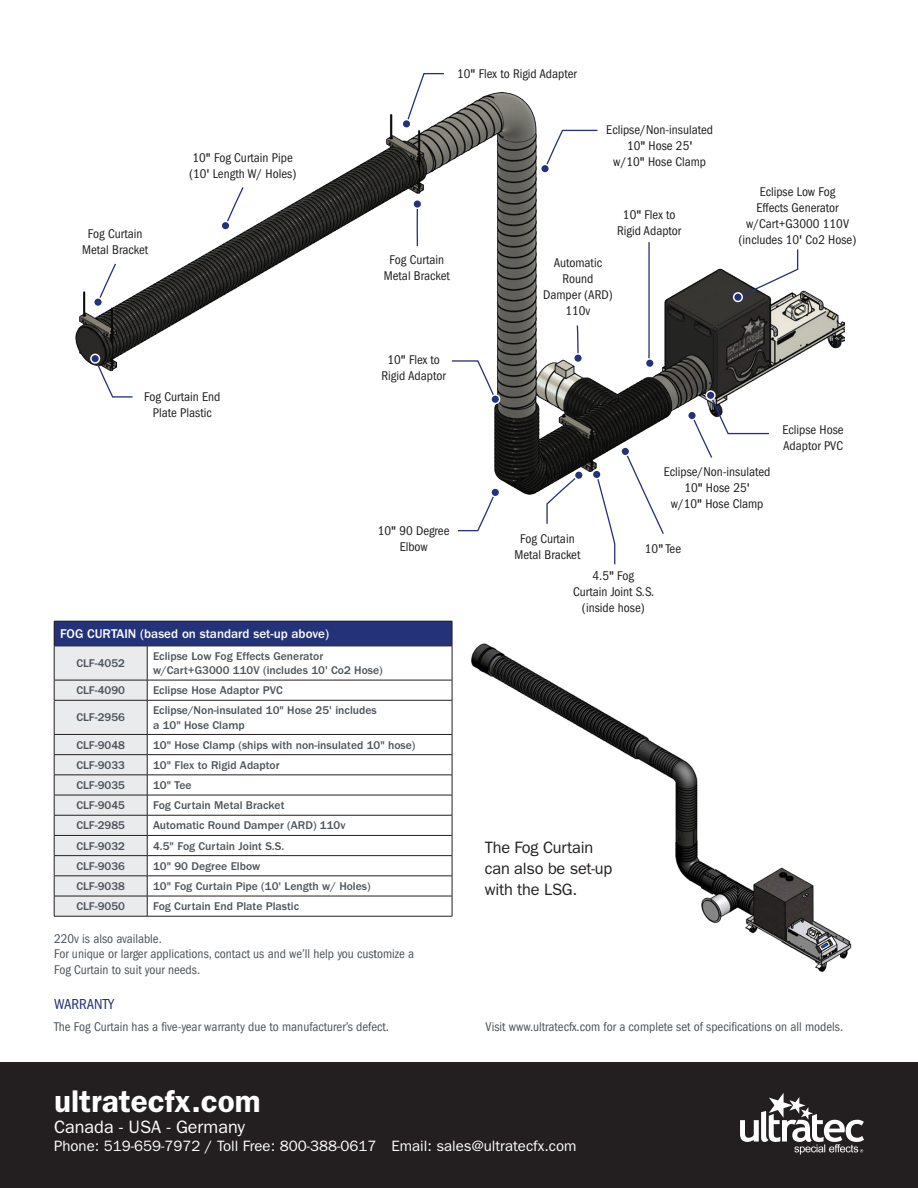
<style>
.page{position:relative;width:918px;height:1188px;background:#fff}
.page>*{position:absolute;margin:0;border:0;box-sizing:border-box;transform-origin:0 0}
.t1{font:600 31.5px "ITC Franklin Gothic Std";color:#fff}
.t2{font:18px "ITC Franklin Gothic Std";color:#fff}
.t3{font:16.5px/21px "ITC Franklin Gothic Std";letter-spacing:-.015em;color:#231f20}
.t4{font:15px "ITC Franklin Gothic Std";color:#fff}
.t5{font:condensed 15px "ITC Franklin Gothic Std";color:#243279}
.t6{font:condensed 13.05px/16px "ITC Franklin Gothic Std";color:#231f20;text-align:center}
.t7{font:condensed 13.05px/15.8px "ITC Franklin Gothic Std";color:#4c5359}
.t8{font:500 13.05px "ITC Franklin Gothic Std";color:#fff}
.t9{font:500 11.7px/14.5px "ITC Franklin Gothic Std";color:#4c5359}
.s1{font-weight:500;font-stretch:normal}
</style>
<div class="page">
<img style="left:75px;top:92px;width:769px;height:403px">
<div style="left:0;top:1062px;width:918px;height:126px;background:#231f20"></div>
<svg style="left:740px;top:1093px;width:124px;height:62px"></svg>
<svg style="left:94px;top:357px;width:40px;height:41px"></svg>
<svg style="left:91px;top:354px;width:8px;height:9px"></svg>
<div style="left:90px;top:354px;width:10px;height:10px;border:1px solid #fff;border-radius:50%"></div>
<svg style="left:544px;top:129px;width:55px;height:41px"></svg>
<svg style="left:541px;top:164px;width:8px;height:9px"></svg>
<div style="left:540px;top:164px;width:10px;height:10px;border:1px solid #fff;border-radius:50%"></div>
<svg style="left:405px;top:73px;width:40px;height:52px"></svg>
<svg style="left:402px;top:120px;width:9px;height:8px"></svg>
<div style="left:401px;top:119px;width:11px;height:10px;border:1px solid #fff;border-radius:50%"></div>
<svg style="left:457px;top:491px;width:37px;height:41px"></svg>
<svg style="left:491px;top:488px;width:9px;height:9px"></svg>
<div style="left:490px;top:487px;width:10px;height:10px;border:1px solid #fff;border-radius:50%"></div>
<svg style="left:546px;top:474px;width:34px;height:50px"></svg>
<svg style="left:575px;top:471px;width:8px;height:8px"></svg>
<div style="left:574px;top:470px;width:10px;height:10px;border:1px solid #fff;border-radius:50%"></div>
<svg style="left:595px;top:473px;width:21px;height:92px"></svg>
<svg style="left:592px;top:470px;width:9px;height:9px"></svg>
<div style="left:592px;top:469px;width:10px;height:10px;border:1px solid #fff;border-radius:50%"></div>
<svg style="left:451px;top:360px;width:46px;height:41px"></svg>
<svg style="left:491px;top:395px;width:9px;height:9px"></svg>
<div style="left:490px;top:394px;width:10px;height:10px;border:1px solid #fff;border-radius:50%"></div>
<svg style="left:648px;top:241px;width:3px;height:117px"></svg>
<svg style="left:646px;top:359px;width:8px;height:8px"></svg>
<div style="left:645px;top:358px;width:10px;height:10px;border:1px solid #fff;border-radius:50%"></div>
<svg style="left:706px;top:391px;width:9px;height:9px"></svg>
<div style="left:706px;top:390px;width:10px;height:10px;border:1px solid #fff;border-radius:50%"></div>
<svg style="left:576px;top:324px;width:3px;height:29px"></svg>
<div style="left:574px;top:354px;width:8px;height:8px;background:#243279;border-radius:50%"></div>
<div style="left:573px;top:353px;width:10px;height:10px;border:1px solid #fff;border-radius:50%"></div>
<svg style="left:624px;top:450px;width:41px;height:84px"></svg>
<svg style="left:621px;top:447px;width:9px;height:9px"></svg>
<div style="left:620px;top:446px;width:10px;height:10px;border:1px solid #fff;border-radius:50%"></div>
<svg style="left:691px;top:394px;width:79px;height:64px"></svg>
<svg style="left:688px;top:411px;width:8px;height:9px"></svg>
<div style="left:687px;top:411px;width:10px;height:10px;border:1px solid #fff;border-radius:50%"></div>
<svg style="left:737px;top:248px;width:62px;height:50px"></svg>
<div style="left:734px;top:293px;width:8px;height:8px;background:#243279;border-radius:50%"></div>
<div style="left:733px;top:292px;width:10px;height:10px;border:1px solid #fff;border-radius:50%"></div>
<svg style="left:224px;top:187px;width:20px;height:40px"></svg>
<svg style="left:221px;top:221px;width:9px;height:9px"></svg>
<div style="left:220px;top:221px;width:11px;height:10px;border:1px solid #fff;border-radius:50%"></div>
<svg style="left:97px;top:263px;width:20px;height:40px"></svg>
<div style="left:94px;top:298px;width:8px;height:8px;background:#243279;border-radius:50%"></div>
<div style="left:93px;top:297px;width:10px;height:10px;border:1px solid #fff;border-radius:50%"></div>
<svg style="left:411px;top:197px;width:12px;height:50px"></svg>
<img style="left:375px;top:620px;width:477px;height:352px">
<div style="left:437px;top:896px;width:193px;height:84px;background:#fff"></div>
<div style="left:54px;top:621px;width:398px;height:25px;background:#243279"></div>
<svg style="left:148px;top:647px;width:304px;height:269px"></svg>
<hr style="left:147px;top:621px;width:305px;height:1px;background:#231f20">
<svg style="left:452px;top:621px;width:1px;height:25px"></svg>
<hr style="left:147px;top:646px;width:305px;height:1px;background:#231f20">
<hr style="left:452px;top:646px;width:1px;height:34px;background:#231f20">
<hr style="left:147px;top:680px;width:305px;height:1px;background:#231f20">
<svg style="left:452px;top:680px;width:1px;height:20px"></svg>
<hr style="left:147px;top:700px;width:305px;height:1px;background:#231f20">
<hr style="left:452px;top:700px;width:1px;height:34px;background:#231f20">
<hr style="left:147px;top:734px;width:305px;height:1px;background:#231f20">
<hr style="left:147px;top:754px;width:305px;height:1px;background:#231f20">
<hr style="left:147px;top:775px;width:305px;height:1px;background:#231f20">
<hr style="left:147px;top:795px;width:305px;height:1px;background:#231f20">
<hr style="left:147px;top:815px;width:305px;height:1px;background:#231f20">
<hr style="left:147px;top:835px;width:305px;height:1px;background:#231f20">
<hr style="left:147px;top:855px;width:305px;height:1px;background:#231f20">
<hr style="left:147px;top:876px;width:305px;height:1px;background:#231f20">
<hr style="left:147px;top:896px;width:305px;height:1px;background:#231f20">
<svg style="left:54px;top:621px;width:94px;height:295px;background:#cccfd6"></svg>
<svg style="left:452px;top:735px;width:1px;height:181px"></svg>
<hr style="left:54px;top:916px;width:93px;height:1px;background:#231f20">
<hr style="left:147px;top:916px;width:305px;height:1px;background:#231f20">
<p class="t6" style="left:82px;top:226px;width:67px">Fog Curtain<br>Metal Bracket</p>
<p class="t6" style="left:189px;top:150px;width:109px;text-align:left">10<span class="s1">"</span> Fog Curtain Pipe (10<span class="s1">'</span> Length W/ Holes)</p>
<p class="t6" style="left:144px;top:389px;width:78px">Fog Curtain End<br>Plate Plastic</p>
<p class="t6" style="left:457px;top:65px;width:121px">10<span class="s1">"</span> Flex to Rigid Adapter</p>
<p class="t6" style="left:606px;top:121px;width:108px">Eclipse/Non-insulated<br>10<span class="s1">"</span> Hose 25<span class="s1">'<br></span>w/10<span class="s1">"</span> Hose Clamp</p>
<p class="t6" style="left:617px;top:207px;width:66px">10<span class="s1">"</span> Flex to<br>Rigid Adaptor</p>
<p class="t6" style="left:384px;top:252px;width:67px">Fog Curtain<br>Metal Bracket</p>
<p class="t6" style="left:543px;top:255px;width:71px">Automatic<br>Round<br>Damper (ARD)<br>110v</p>
<p class="t6" style="left:382px;top:352px;width:66px">10<span class="s1">"</span> Flex to<br>Rigid Adaptor</p>
<p class="t6" style="left:739px;top:184px;width:119px">Eclipse Low Fog<br>Effects Generator w/Cart+G3000 110V (includes 10<span class="s1">'</span> Co2 Hose)</p>
<p class="t6" style="left:782px;top:421px;width:63px;text-align:left">Eclipse Hose<br>Adaptor PVC</p>
<p class="t6" style="left:378px;top:523px;width:73px">10<span class="s1">"</span> 90 Degree<br>Elbow</p>
<p class="t6" style="left:664px;top:464px;width:108px">Eclipse/Non-insulated<br>10<span class="s1">"</span> Hose 25<span class="s1">'<br></span>w/10<span class="s1">"</span> Hose Clamp</p>
<p class="t6" style="left:514px;top:531px;width:67px">Fog Curtain<br>Metal Bracket</p>
<p class="t6" style="left:573px;top:568px;width:83px">4.5<span class="s1">"</span> Fog<br>Curtain Joint S.S. (inside hose)</p>
<p class="t6" style="left:645px;top:541px;width:38px">10<span class="s1">"</span> Tee</p>
<p class="t8" style="left:60px;top:626px;width:271px">FOG CURTAIN (based on standard set-up above)</p>
<p class="t9" style="left:76px;top:656px;width:50px">CLF-4052</p>
<p class="t9" style="left:153px;top:649px;width:231px">Eclipse Low Fog Effects Generator w/Cart+G3000 110V (includes 10' Co2 Hose)</p>
<p class="t9" style="left:76px;top:683px;width:50px">CLF-4090</p>
<p class="t9" style="left:153px;top:683px;width:131px">Eclipse Hose Adaptor PVC</p>
<p class="t9" style="left:76px;top:710px;width:50px">CLF-2956</p>
<p class="t9" style="left:153px;top:703px;width:225px">Eclipse/Non-insulated 10" Hose 25' includes a 10" Hose Clamp</p>
<p class="t9" style="left:76px;top:738px;width:50px">CLF-9048</p>
<p class="t9" style="left:153px;top:738px;width:264px">10" Hose Clamp (ships with non-insulated 10" hose)</p>
<p class="t9" style="left:76px;top:758px;width:50px">CLF-9033</p>
<p class="t9" style="left:153px;top:758px;width:128px">10" Flex to Rigid Adaptor</p>
<p class="t9" style="left:76px;top:778px;width:50px">CLF-9035</p>
<p class="t9" style="left:153px;top:778px;width:40px">10" Tee</p>
<p class="t9" style="left:76px;top:798px;width:50px">CLF-9045</p>
<p class="t9" style="left:153px;top:798px;width:133px">Fog Curtain Metal Bracket</p>
<p class="t9" style="left:76px;top:818px;width:50px">CLF-2985</p>
<p class="t9" style="left:153px;top:818px;width:194px">Automatic Round Damper (ARD) 110v</p>
<p class="t9" style="left:76px;top:839px;width:50px">CLF-9032</p>
<p class="t9" style="left:153px;top:839px;width:133px">4.5" Fog Curtain Joint S.S.</p>
<p class="t9" style="left:76px;top:859px;width:50px">CLF-9036</p>
<p class="t9" style="left:153px;top:859px;width:109px">10" 90 Degree Elbow</p>
<p class="t9" style="left:76px;top:879px;width:50px">CLF-9038</p>
<p class="t9" style="left:153px;top:879px;width:219px">10" Fog Curtain Pipe (10' Length w/ Holes)</p>
<p class="t9" style="left:76px;top:899px;width:50px">CLF-9050</p>
<p class="t9" style="left:153px;top:899px;width:148px">Fog Curtain End Plate Plastic</p>
<p class="t7" style="left:54px;top:931px;width:362px">220v is also available.<br>For unique or larger applications, contact us and we’ll help you customize a<br>Fog Curtain to suit your needs.</p>
<p class="t5" style="left:54px;top:996px;width:61px">WARRANTY</p>
<p class="t7" style="left:54px;top:1019px;width:337px">The Fog Curtain has a five-year warranty due to manufacturer’s defect.</p>
<p class="t3" style="left:485px;top:837px;width:129px">The Fog Curtain can also be set-up with the LSG.</p>
<p class="t7" style="left:485px;top:1019px;width:359px">Visit www.ultratecfx.com for a complete set of specifications on all models.</p>
<p class="t1" style="left:54px;top:1082px;width:208px">ultratecfx.com</p>
<p class="t2" style="left:54px;top:1117px;width:192px">Canada - USA - Germany</p>
<p class="t4" style="left:54px;top:1138px;width:524px">Phone: 519-659-7972 / Toll Free: 800-388-0617 Email: sales@ultratecfx.com</p>
</div>
